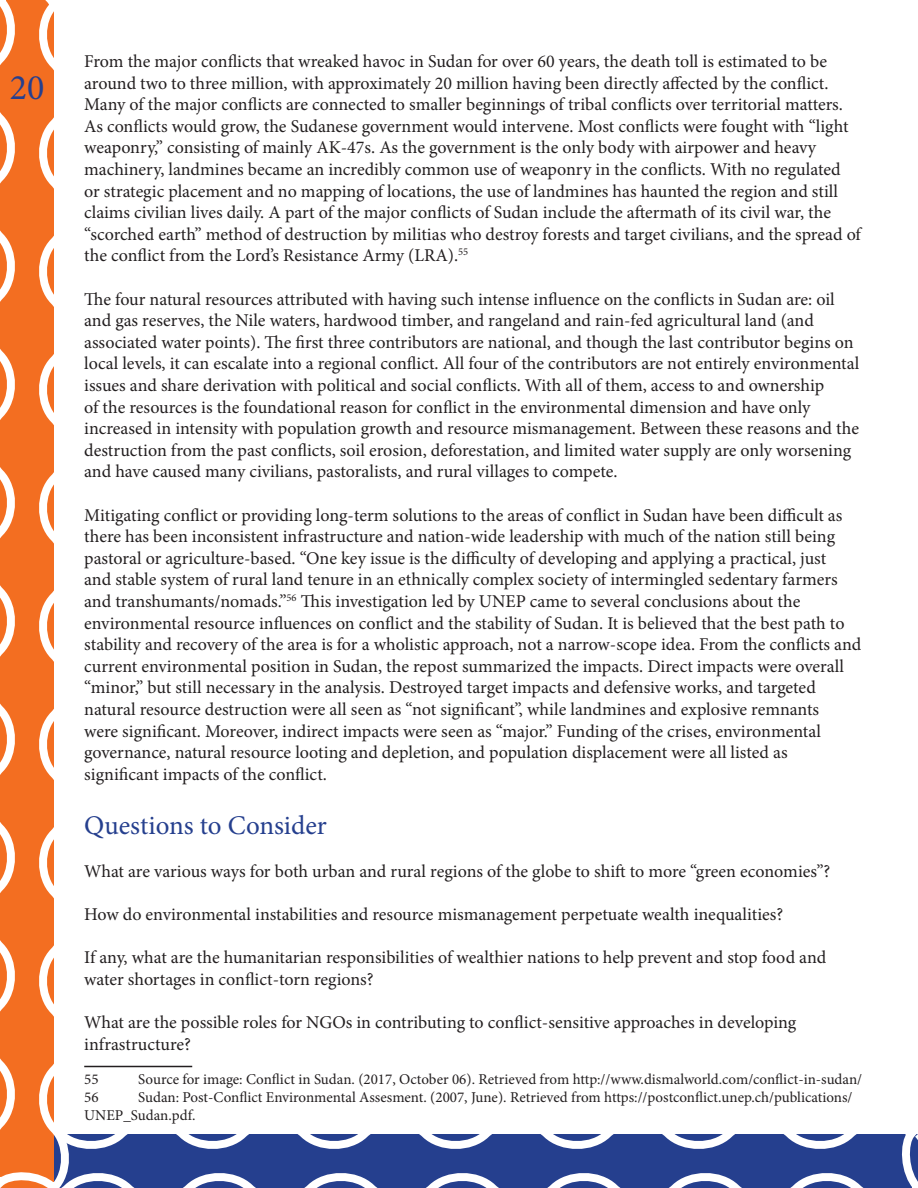
<style>
.page{position:relative;width:918px;height:1188px;background:#fff}
.page>*{position:absolute;margin:0;border:0;box-sizing:border-box;transform-origin:0 0}
.t1{font:36px "Minion Pro";color:#253f8e}
.t2{font:27px "Minion Pro";color:#253f8e}
.t3{font:18px/21.6px "Minion Pro";color:#231f20}
.t4{font:15px/18px "Minion Pro";color:#231f20}
</style>
<div class="page">
<svg style="left:80px;top:1134px;width:827px;height:54px;background:#485da0"></svg>
<svg style="left:907px;top:1134px;width:11px;height:54px"></svg>
<svg style="left:0;top:0;width:80px;height:1188px"></svg>
<hr style="left:84px;top:1066px;width:108px;height:1px;background:#231f20">
<h1 class="t1" style="left:10px;top:63px;width:36px">20</h1>
<p class="t3" style="left:84px;top:51px;width:778px">From the major conflicts that wreaked havoc in Sudan for over 60 years, the death toll is estimated to be around two to three million, with approximately 20 million having been directly affected by the conflict.<br>Many of the major conflicts are connected to smaller beginnings of tribal conflicts over territorial matters.<br>As conflicts would grow, the Sudanese government would intervene. Most conflicts were fought with “light weaponry,” consisting of mainly AK-47s. As the government is the only body with airpower and heavy machinery, landmines became an incredibly common use of weaponry in the conflicts. With no regulated<br>or strategic placement and no mapping of locations, the use of landmines has haunted the region and still claims civilian lives daily. A part of the major conflicts of Sudan include the aftermath of its civil war, the “scorched earth” method of destruction by militias who destroy forests and target civilians, and the spread of the conflict from the Lord’s Resistance Army (LRA).<sup>55</sup></p>
<p class="t3" style="left:84px;top:288px;width:777px">The four natural resources attributed with having such intense influence on the conflicts in Sudan are: oil and gas reserves, the Nile waters, hardwood timber, and rangeland and rain-fed agricultural land (and associated water points). The first three contributors are national, and though the last contributor begins on local levels, it can escalate into a regional conflict. All four of the contributors are not entirely environmental issues and share derivation with political and social conflicts. With all of them, access to and ownership<br>of the resources is the foundational reason for conflict in the environmental dimension and have only increased in intensity with population growth and resource mismanagement. Between these reasons and the destruction from the past conflicts, soil erosion, deforestation, and limited water supply are only worsening and have caused many civilians, pastoralists, and rural villages to compete.</p>
<p class="t3" style="left:84px;top:504px;width:779px">Mitigating conflict or providing long-term solutions to the areas of conflict in Sudan have been difficult as there has been inconsistent infrastructure and nation-wide leadership with much of the nation still being pastoral or agriculture-based. “One key issue is the difficulty of developing and applying a practical, just<br>and stable system of rural land tenure in an ethnically complex society of intermingled sedentary farmers and transhumants/nomads.”<sup>56</sup> This investigation led by UNEP came to several conclusions about the environmental resource influences on conflict and the stability of Sudan. It is believed that the best path to stability and recovery of the area is for a wholistic approach, not a narrow-scope idea. From the conflicts and current environmental position in Sudan, the repost summarized the impacts. Direct impacts were overall “minor,” but still necessary in the analysis. Destroyed target impacts and defensive works, and targeted natural resource destruction were all seen as “not significant”, while landmines and explosive remnants<br>were significant. Moreover, indirect impacts were seen as “major.” Funding of the crises, environmental governance, natural resource looting and depletion, and population displacement were all listed as significant impacts of the conflict.</p>
<p class="t2" style="left:84px;top:807px;width:244px">Questions to Consider</p>
<p class="t3" style="left:84px;top:861px;width:748px">What are various ways for both urban and rural regions of the globe to shift to more “green economies”?</p>
<p class="t3" style="left:84px;top:904px;width:701px">How do environmental instabilities and resource mismanagement perpetuate wealth inequalities?</p>
<p class="t3" style="left:84px;top:947px;width:744px">If any, what are the humanitarian responsibilities of wealthier nations to help prevent and stop food and water shortages in conflict-torn regions?</p>
<p class="t3" style="left:84px;top:1012px;width:714px">What are the possible roles for NGOs in contributing to conflict-sensitive approaches in developing infrastructure?</p>
<p class="t4" style="left:84px;top:1071px;width:16px">55</p>
<p class="t4" style="left:138px;top:1071px;width:726px">Source for image: Conflict in Sudan. (2017, October 06). Retrieved from http://www.dismalworld.com/conflict-in-sudan/</p>
<p class="t4" style="left:84px;top:1089px;width:16px">56</p>
<p class="t4" style="left:84px;top:1089px;width:770px;text-indent:54px">Sudan: Post-Conflict Environmental Assesment. (2007, June). Retrieved from https://postconflict.unep.ch/publications/<br>UNEP_Sudan.pdf.</p>
</div>
